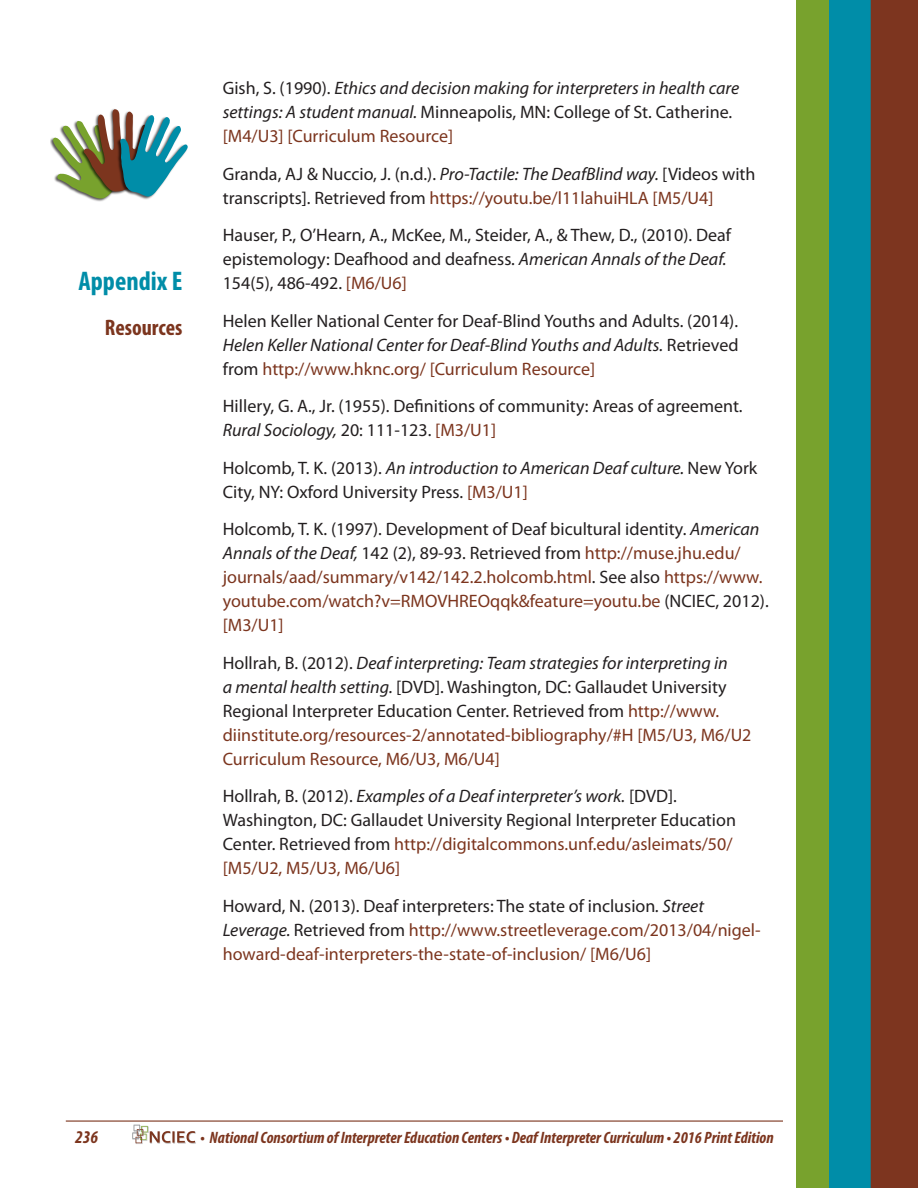
<style>
.page{position:relative;width:918px;height:1188px;background:#fff}
.page>*{position:absolute;margin:0;border:0;box-sizing:border-box;transform-origin:0 0}
.t1{font:700 condensed 27px "Myriad Pro";color:#008da8}
.t2{font:700 condensed 22.5px "Myriad Pro";color:#7c351e}
.t3{font:18px/24px "Myriad Pro";color:#231f20}
.t4{font:18px/24px "Myriad Pro";color:#7c351e}
.t5{font:italic 18px/24px "Myriad Pro";color:#231f20}
.t6{font:italic 700 condensed 18px "Myriad Pro";color:#7c351e}
.t7{font:italic 700 condensed 16.5px "Myriad Pro";color:#7c351e}
.s1{font-style:normal}
.s2{font-style:normal;color:#7c351e}
.s3{font-style:italic}
.s4{color:#7c351e}
.s5{color:#231f20}
.s6{font-style:italic;color:#231f20}
</style>
<div class="page">
<img style="left:796px;top:0;width:122px;height:1188px">
<hr style="left:66px;top:1120px;width:717px;height:2px;background:#7c351e">
<img style="left:157px;top:1131px;width:39px;height:13px">
<img style="left:133px;top:1124px;width:19px;height:20px">
<svg style="left:132px;top:1125px;width:63px;height:18px"></svg>
<img style="left:50px;top:138px;width:56px;height:64px">
<svg style="left:53px;top:109px;width:135px;height:90px"></svg>
<h1 class="t1" style="left:79px;top:264px;width:105px">Appendix E</h1>
<p class="t2" style="left:105px;top:314px;width:79px">Resources</p>
<p class="t5" style="left:223px;top:76px;width:518px"><span class="s1">Gish, S. (1990).</span> Ethics and decision making for interpreters in health care settings: A student manual. <span class="s1">Minneapolis, MN: College of St. Catherine. </span><span class="s2">[M4/U3] [Curriculum Resource]</span></p>
<p class="t3" style="left:223px;top:161px;width:534px">Granda, AJ &amp; Nuccio, J. (n.d.). <span class="s3">Pro-Tactile: The DeafBlind way.</span> [Videos with transcripts]. Retrieved from <span class="s4">https://youtu.be/l11lahuiHLA [M5/U4]</span></p>
<p class="t3" style="left:223px;top:223px;width:510px">Hauser, P., O’Hearn, A., McKee, M., Steider, A., &amp; Thew, D., (2010). Deaf epistemology: Deafhood and deafness. <span class="s3">American Annals of the Deaf.<br></span>154(5), 486-492. <span class="s4">[M6/U6]</span></p>
<p class="t3" style="left:223px;top:308px;width:517px;text-align:justify">Helen Keller National Center for Deaf-Blind Youths and Adults. (2014).<br><span class="s3">Helen Keller National Center for Deaf-Blind Youths and Adults.</span> Retrieved from <span class="s4">http://www.hknc.org/ [Curriculum Resource]</span></p>
<p class="t3" style="left:223px;top:394px;width:521px">Hillery, G. A., Jr. (1955). Definitions of community: Areas of agreement.<br><span class="s3">Rural Sociology,</span> 20: 111-123. <span class="s4">[M3/U1]</span></p>
<p class="t3" style="left:223px;top:455px;width:536px">Holcomb, T. K. (2013). <span class="s3">An introduction to American Deaf culture.</span> New York<br>City, NY: Oxford University Press. <span class="s4">[M3/U1]</span></p>
<p class="t4" style="left:223px;top:517px;width:548px"><span class="s5">Holcomb, T. K. (1997). Development of Deaf bicultural identity.</span> <span class="s6">American Annals of the Deaf,</span> <span class="s5">142 (2), 89-93. Retrieved from</span> http://muse.jhu.edu/ journals/aad/summary/v142/142.2.holcomb.html<span class="s5">. See also</span> https://www. youtube.com/watch?v=RMOVHREOqqk&amp;feature=youtu.be <span class="s5">(NCIEC, 2012). </span>[M3/U1]</p>
<p class="t4" style="left:223px;top:650px;width:530px"><span class="s5">Hollrah, B. (2012).</span> <span class="s6">Deaf interpreting: Team strategies for interpreting in<br>a mental health setting.</span> <span class="s5">[DVD]. Washington, DC: Gallaudet University Regional Interpreter Education Center. Retrieved from</span> http://www. diinstitute.org/resources-2/annotated-bibliography/#H [M5/U3, M6/U2<br>Curriculum Resource, M6/U3, M6/U4]</p>
<p class="t3" style="left:223px;top:784px;width:515px">Hollrah, B. (2012). <span class="s3">Examples of a Deaf interpreter’s work.</span> [DVD].<br>Washington, DC: Gallaudet University Regional Interpreter Education Center. Retrieved from <span class="s4">http://digitalcommons.unf.edu/asleimats/50/ [M5/U2, M5/U3, M6/U6]</span></p>
<p class="t4" style="left:223px;top:893px;width:539px"><span class="s5">Howard, N. (2013). Deaf interpreters: The state of inclusion</span><span class="s6">. Street<br>Leverage.</span> <span class="s5">Retrieved from</span> http://www.streetleverage.com/2013/04/nigel&shy;howard-deaf-interpreters-the-state-of-inclusion/ [M6/U6]</p>
<p class="t6" style="left:75px;top:1126px;width:25px">236</p>
<p class="t7" style="left:200px;top:1127px;width:575px">• National Consortium of Interpreter Education Centers • Deaf Interpreter Curriculum • 2016 Print Edition</p>
</div>
